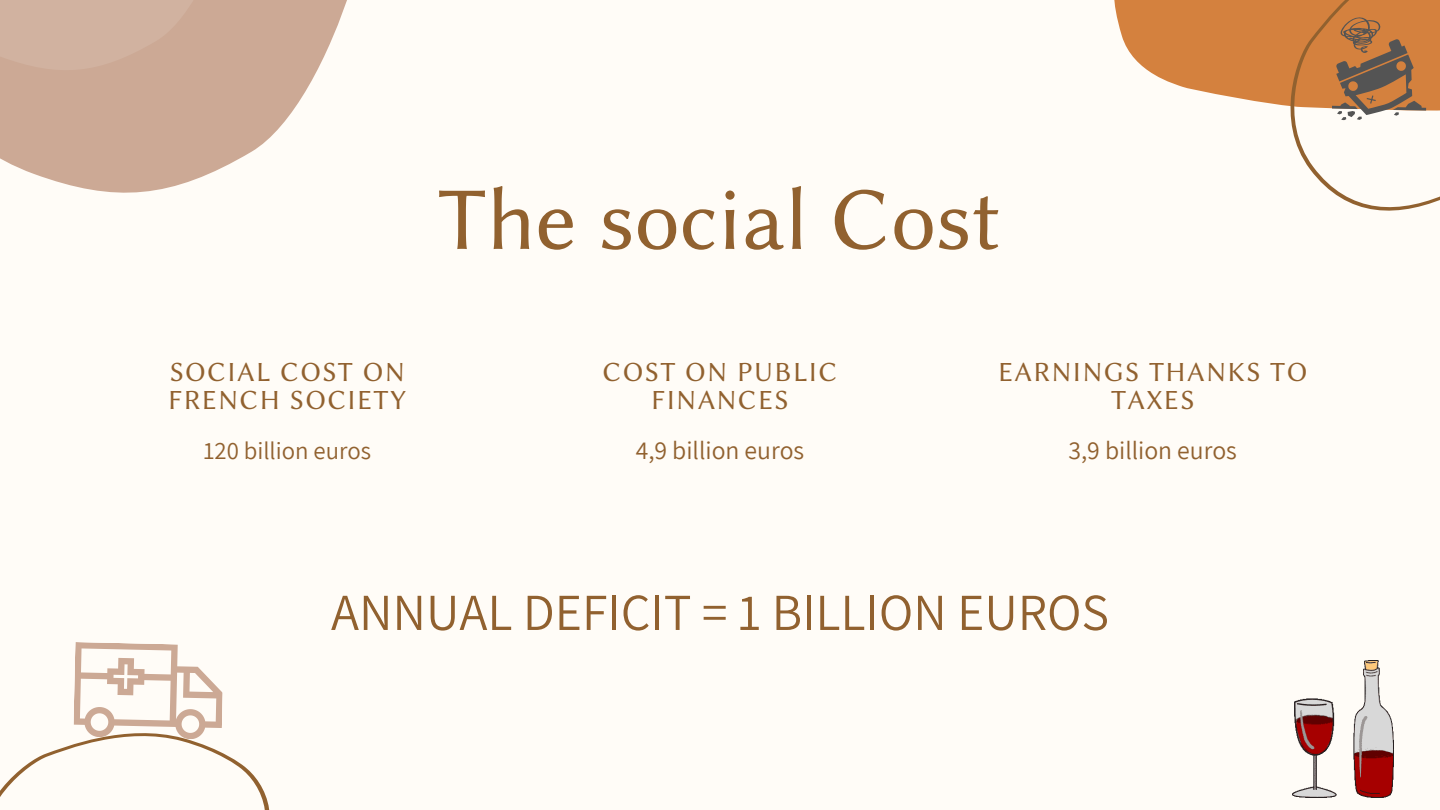
<style>
.page{position:relative;width:1440px;height:810px;background:#fffcf7}
.page>*{position:absolute;margin:0;border:0;box-sizing:border-box;transform-origin:0 0}
.t1{font:90px "Lin Biolinum O";color:#91612f}
.t2{font:52px "Assistant";color:#91612f}
.t3{font:27.9px/27.7px "Lin Biolinum O";letter-spacing:.05em;color:#91612f;text-align:center}
.t4{font:25.6px "Assistant";color:#91612f}
.t5{font:24.7px "Assistant";color:#91612f}
</style>
<div class="page">
<svg style="left:0;top:0;width:347px;height:193px;fill:#cca995"></svg>
<svg style="left:0;top:0;width:263px;height:78px;background:#cead9a"></svg>
<svg style="left:0;top:740px;width:270px;height:70px"></svg>
<svg style="left:1114px;top:0;width:326px;height:211px"></svg>
<svg style="left:73px;top:642px;width:150px;height:98px"></svg>
<img style="left:1293px;top:661px;width:100px;height:136px">
<h1 class="t1" style="left:438px;top:168px;width:566px">The social Cost</h1>
<p class="t3" style="left:168px;top:358px;width:239px;text-align:left">SOCIAL COST ON<br>FRENCH SOCIETY</p>
<p class="t5" style="left:203px;top:434px;width:169px">120 billion euros</p>
<p class="t3" style="left:603px;top:358px;width:236px">COST ON PUBLIC<br>FINANCES</p>
<p class="t4" style="left:636px;top:433px;width:170px">4,9 billion euros</p>
<p class="t3" style="left:998px;top:358px;width:311px">EARNINGS THANKS TO<br>TAXES</p>
<p class="t4" style="left:1069px;top:433px;width:170px">3,9 billion euros</p>
<h2 class="t2" style="left:331px;top:577px;width:780px">ANNUAL DEFICIT = 1 BILLION EUROS</h2>
</div>
